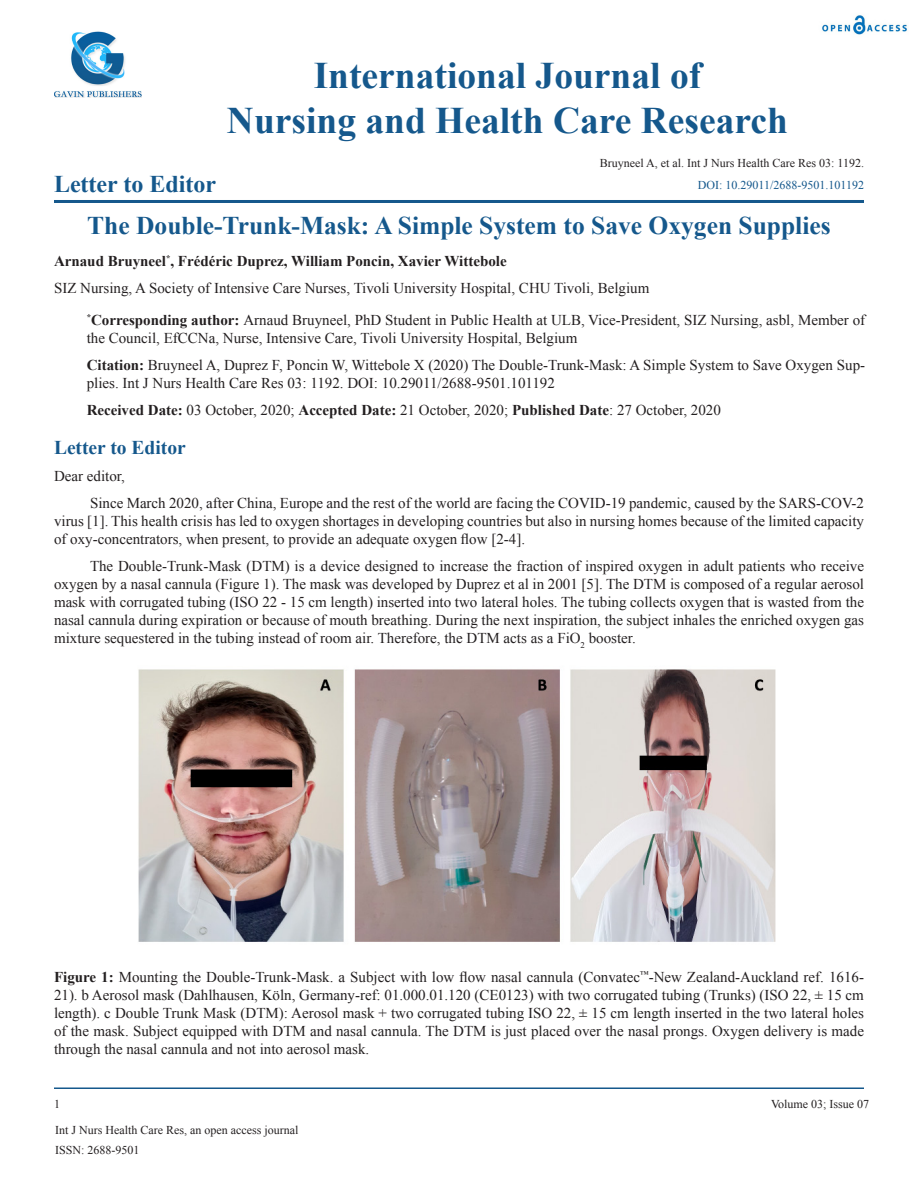
<style>
.page{position:relative;width:918px;height:1188px;background:#fff}
.page>*{position:absolute;margin:0;border:0;box-sizing:border-box;transform-origin:0 0}
.t1{font:700 37.5px "Times New Roman";color:#15588c}
.t2{font:700 25.5px "Times New Roman";color:#15588c}
.t3{font:700 24px "Times New Roman";color:#15588c}
.t4{font:700 19.5px "Times New Roman";color:#15588c}
.t5{font:15px/18px "Times New Roman";color:#231f20;text-align:justify}
.t6{font:700 15px "Times New Roman";color:#231f20}
.t7{font:12px/20.4px "Times New Roman";color:#231f20}
.t8{font:12px "Times New Roman";color:#15588c}
.s1{font-weight:700}
</style>
<div class="page">
<hr style="left:54px;top:1088px;width:810px;height:1px;background:#15588c">
<img style="left:54px;top:31px;width:88px;height:67px">
<hr style="left:54px;top:200px;width:810px;height:3px;background:#15588c">
<img style="left:822px;top:15px;width:85px;height:20px">
<img style="left:138px;top:669px;width:638px;height:273px">
<p class="t1" style="left:314px;top:50px;width:389px">International Journal of</p>
<p class="t1" style="left:227px;top:95px;width:563px">Nursing and Health Care Research</p>
<p class="t3" style="left:54px;top:167px;width:164px">Letter to Editor</p>
<p class="t7" style="left:600px;top:153px;width:266px">Bruyneel A, et al. Int J Nurs Health Care Res 03: 1192.</p>
<p class="t8" style="left:698px;top:177px;width:168px">DOI: 10.29011/2688-9501.101192</p>
<p class="t2" style="left:87px;top:208px;width:745px">The Double-Trunk-Mask: A Simple System to Save Oxygen Supplies</p>
<p class="t6" style="left:54px;top:251px;width:454px">Arnaud Bruyneel<sup>*</sup>, Frédéric Duprez, William Poncin, Xavier Wittebole</p>
<p class="t5" style="left:54px;top:279px;width:597px">SIZ Nursing, A Society of Intensive Care Nurses, Tivoli University Hospital, CHU Tivoli, Belgium</p>
<p class="t5" style="left:87px;top:311px;width:780px"><sup>*</sup><span class="s1">Corresponding author:</span> Arnaud Bruyneel, PhD Student in Public Health at ULB, Vice-President, SIZ Nursing, asbl, Member of the Council, EfCCNa, Nurse, Intensive Care, Tivoli University Hospital, Belgium</p>
<p class="t5" style="left:87px;top:356px;width:780px"><span class="s1">Citation:</span> Bruyneel A, Duprez F, Poncin W, Wittebole X (2020) The Double-Trunk-Mask: A Simple System to Save Oxygen Sup&shy;plies. Int J Nurs Health Care Res 03: 1192. DOI: 10.29011/2688-9501.101192</p>
<p class="t5" style="left:87px;top:401px;width:636px"><span class="s1">Received Date:</span> 03 October, 2020; <span class="s1">Accepted Date:</span> 21 October, 2020; <span class="s1">Published Date</span>: 27 October, 2020</p>
<p class="t4" style="left:54px;top:434px;width:133px">Letter to Editor</p>
<p class="t5" style="left:54px;top:467px;width:73px">Dear editor,</p>
<p class="t5" style="left:54px;top:494px;width:812px;text-indent:36px">Since March 2020, after China, Europe and the rest of the world are facing the COVID-19 pandemic, caused by the SARS-COV-2 virus [1]. This health crisis has led to oxygen shortages in developing countries but also in nursing homes because of the limited capacity of oxy-concentrators, when present, to provide an adequate oxygen flow [2-4].</p>
<p class="t5" style="left:54px;top:557px;width:812px;text-indent:36px">The Double-Trunk-Mask (DTM) is a device designed to increase the fraction of inspired oxygen in adult patients who receive oxygen by a nasal cannula (Figure 1). The mask was developed by Duprez et al in 2001 [5]. The DTM is composed of a regular aerosol mask with corrugated tubing (ISO 22 - 15 cm length) inserted into two lateral holes. The tubing collects oxygen that is wasted from the nasal cannula during expiration or because of mouth breathing. During the next inspiration, the subject inhales the enriched oxygen gas mixture sequestered in the tubing instead of room air. Therefore, the DTM acts as a FiO<sub>2</sub> booster.</p>
<p class="t5" style="left:54px;top:968px;width:812px"><span class="s1">Figure 1:</span> Mounting the Double-Trunk-Mask. a Subject with low flow nasal cannula (Convatec<sup>™</sup>-New Zealand-Auckland ref. 1616- 21). b Aerosol mask (Dahlhausen, Köln, Germany-ref: 01.000.01.120 (CE0123) with two corrugated tubing (Trunks) (ISO 22, ± 15 cm length). c Double Trunk Mask (DTM): Aerosol mask + two corrugated tubing ISO 22, ± 15 cm length inserted in the two lateral holes of the mask. Subject equipped with DTM and nasal cannula. The DTM is just placed over the nasal prongs. Oxygen delivery is made through the nasal cannula and not into aerosol mask.</p>
<p class="t7" style="left:54px;top:1093px;width:7px">1</p>
<p class="t7" style="left:771px;top:1093px;width:100px">Volume 03; Issue 07</p>
<p class="t7" style="left:55px;top:1120px;width:245px">Int J Nurs Health Care Res, an open access journal<br>ISSN: 2688-9501</p>
</div>
